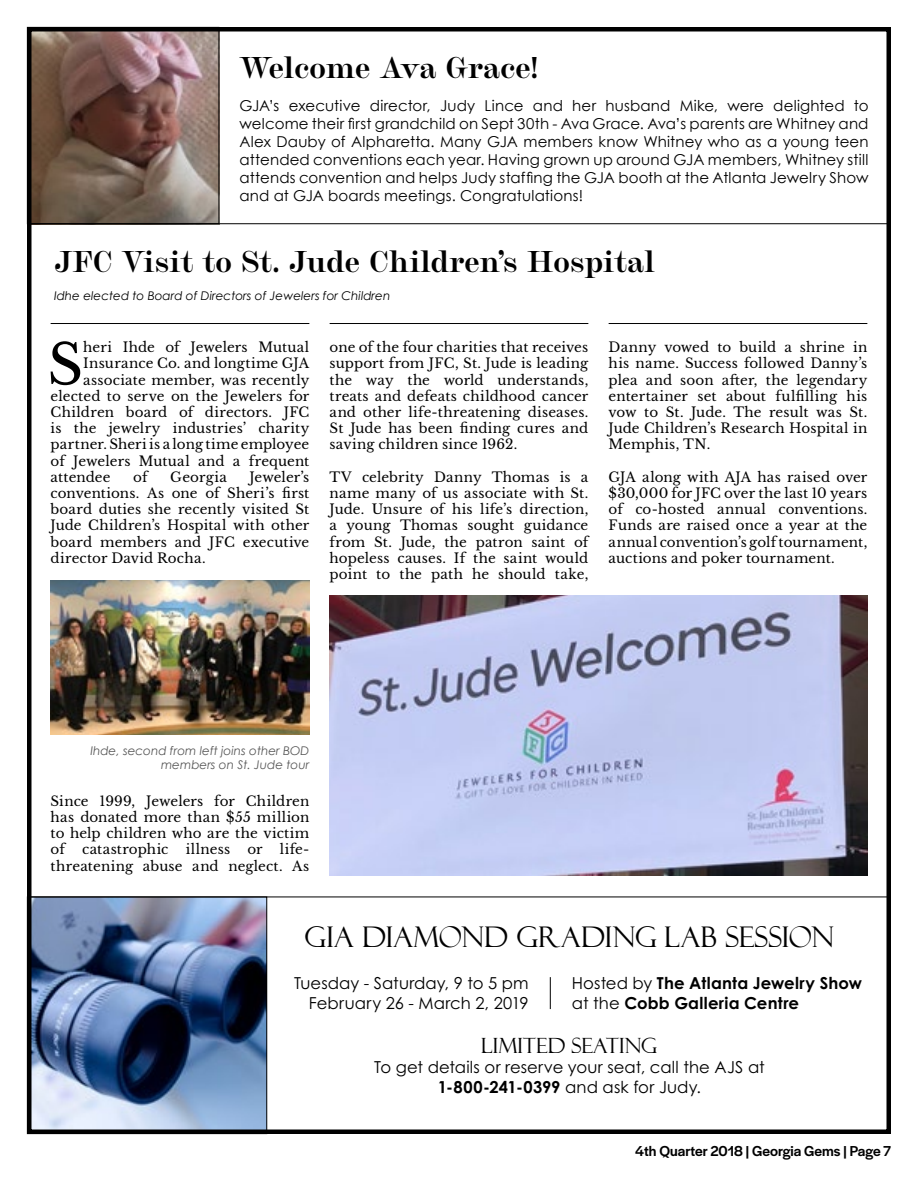
<style>
.page{position:relative;width:918px;height:1188px;background:#fff}
.page>*{position:absolute;margin:0;border:0;box-sizing:border-box;transform-origin:0 0}
.t1{font:55.65px "Libre Baskerville";color:#000}
.t2{font:700 30px "Chapman";color:#000}
.t3{font:28.5px "Felix Titling";letter-spacing:.005em;color:#000}
.t4{font:21px "Felix Titling";letter-spacing:.01em;color:#000}
.t5{font:16.5px/19.8px "Century Gothic Pro";letter-spacing:.005em;color:#000;text-align:center}
.t6{font:700 16.5px/19.8px "Century Gothic Pro";letter-spacing:.01em;color:#000}
.t7{font:15px/18px "Century Gothic";letter-spacing:.01em;color:#000;text-align:justify}
.t8{font:500 15px "Halyard Display";color:#000}
.t9{font:13.5px/16.2px "Libre Baskerville";letter-spacing:.01em;color:#000;text-align:justify}
.t10{font:italic 12px/14.4px "Century Gothic";color:#575757;text-align:right}
.t11{font:italic 12px "Century Gothic";color:#000}
.s1{font-weight:400}
.s2{font-weight:700}
</style>
<div class="page">
<img style="left:32px;top:899px;width:233px;height:230px">
<img style="left:32px;top:32px;width:185px;height:190px">
<hr style="left:29px;top:223px;width:860px;height:1px;background:#000">
<img style="left:330px;top:596px;width:537px;height:280px">
<img style="left:51px;top:580px;width:258px;height:155px">
<hr style="left:51px;top:323px;width:258px;height:1px;background:#000">
<hr style="left:330px;top:323px;width:258px;height:1px;background:#000">
<hr style="left:609px;top:323px;width:258px;height:1px;background:#000">
<hr style="left:550px;top:977px;width:1px;height:32px;background:#000">
<hr style="left:27px;top:897px;width:864px;height:1px;background:#000">
<div style="left:27px;top:27px;width:864px;height:1107px;border:4px solid #000"></div>
<h2 class="t2" style="left:240px;top:46px;width:300px">Welcome Ava Grace!</h2>
<p class="t7" style="left:240px;top:96px;width:631px">GJA’s executive director, Judy Lince and her husband Mike, were delighted to welcome their first grandchild on Sept 30th - Ava Grace. Ava’s parents are Whitney and Alex Dauby of Alpharetta. Many GJA members know Whitney who as a young teen attended conventions each year. Having grown up around GJA members, Whitney still attends convention and helps Judy staffing the GJA booth at the Atlanta Jewelry Show and at GJA boards meetings. Congratulations!</p>
<h2 class="t2" style="left:54px;top:239px;width:602px">JFC Visit to St. Jude Children’s Hospital</h2>
<p class="t11" style="left:54px;top:288px;width:338px">Idhe elected to Board of Directors of Jewelers for Children</p>
<h1 class="t1" style="left:47px;top:331px;width:37px">S</h1>
<p class="t9" style="left:83px;top:339px;width:228px">heri Ihde of Jewelers Mutual</p>
<p class="t9" style="left:83px;top:356px;width:228px">Insurance Co. and longtime GJA</p>
<p class="t9" style="left:83px;top:372px;width:228px">associate member, was recently</p>
<p class="t9" style="left:51px;top:388px;width:260px">elected to serve on the Jewelers for</p>
<p class="t9" style="left:51px;top:404px;width:260px">Children board of directors. JFC</p>
<p class="t9" style="left:51px;top:420px;width:260px">is the jewelry industries’ charity</p>
<p class="t9" style="left:51px;top:437px;width:260px">partner. Sheri is a long time employee</p>
<p class="t9" style="left:51px;top:453px;width:260px">of Jewelers Mutual and a frequent</p>
<p class="t9" style="left:51px;top:469px;width:62px">attendee</p>
<p class="t9" style="left:133px;top:469px;width:16px">of</p>
<p class="t9" style="left:170px;top:469px;width:58px">Georgia</p>
<p class="t9" style="left:51px;top:469px;width:260px;text-indent:199px">Jeweler’s conventions. As one of Sheri’s first board duties she recently visited St Jude Children’s Hospital with other board members and JFC executive director David Rocha.</p>
<p class="t9" style="left:330px;top:339px;width:260px">one of the four charities that receives support from JFC, St. Jude is leading the way the world understands, treats and defeats childhood cancer and other life-threatening diseases.<br>St Jude has been finding cures and saving children since 1962.</p>
<p class="t9" style="left:330px;top:469px;width:260px">TV celebrity Danny Thomas is a name many of us associate with St.<br>Jude. Unsure of his life’s direction, a young Thomas sought guidance from St. Jude, the patron saint of hopeless causes. If the saint would point to the path he should take,</p>
<p class="t9" style="left:609px;top:339px;width:260px">Danny vowed to build a shrine in his name. Success followed Danny’s plea and soon after, the legendary entertainer set about fulfilling his vow to St. Jude. The result was St.<br>Jude Children’s Research Hospital in Memphis, TN.</p>
<p class="t9" style="left:609px;top:469px;width:260px">GJA along with AJA has raised over $30,000 for JFC over the last 10 years of co-hosted annual conventions.<br>Funds are raised once a year at the annual convention’s golf tournament, auctions and poker tournament.</p>
<p class="t10" style="left:90px;top:743px;width:221px">Ihde, second from left joins other BOD members on St. Jude tour</p>
<p class="t9" style="left:51px;top:793px;width:260px">Since 1999, Jewelers for Children has donated more than $55 million to help children who are the victim of</p>
<p class="t9" style="left:51px;top:842px;width:260px;text-align:right">life-<br>threatening abuse and neglect. As</p>
<p class="t9" style="left:82px;top:842px;width:88px">catastrophic</p>
<p class="t9" style="left:186px;top:842px;width:46px">illness</p>
<p class="t9" style="left:247px;top:842px;width:17px">or</p>
<h3 class="t3" style="left:305px;top:921px;width:531px">GIA DIAMOND GRADING LAB SESSION</h3>
<p class="t5" style="left:294px;top:973px;width:236px;text-align:right">Tuesday - Saturday, 9 to 5 pm<br>February 26 - March 2, 2019</p>
<p class="t6" style="left:572px;top:973px;width:292px"><span class="s1">Hosted by</span> The Atlanta Jewelry Show <span class="s1">at the</span> Cobb Galleria Centre</p>
<h3 class="t4" style="left:482px;top:1034px;width:177px">LIMITED SEATING</h3>
<p class="t5" style="left:374px;top:1057px;width:392px">To get details or reserve your seat, call the AJS at<br><span class="s2">1-800-241-0399</span> and ask for Judy.</p>
<p class="t8" style="left:635px;top:1140px;width:258px">4th Quarter 2018 | Georgia Gems | Page 7</p>
</div>
